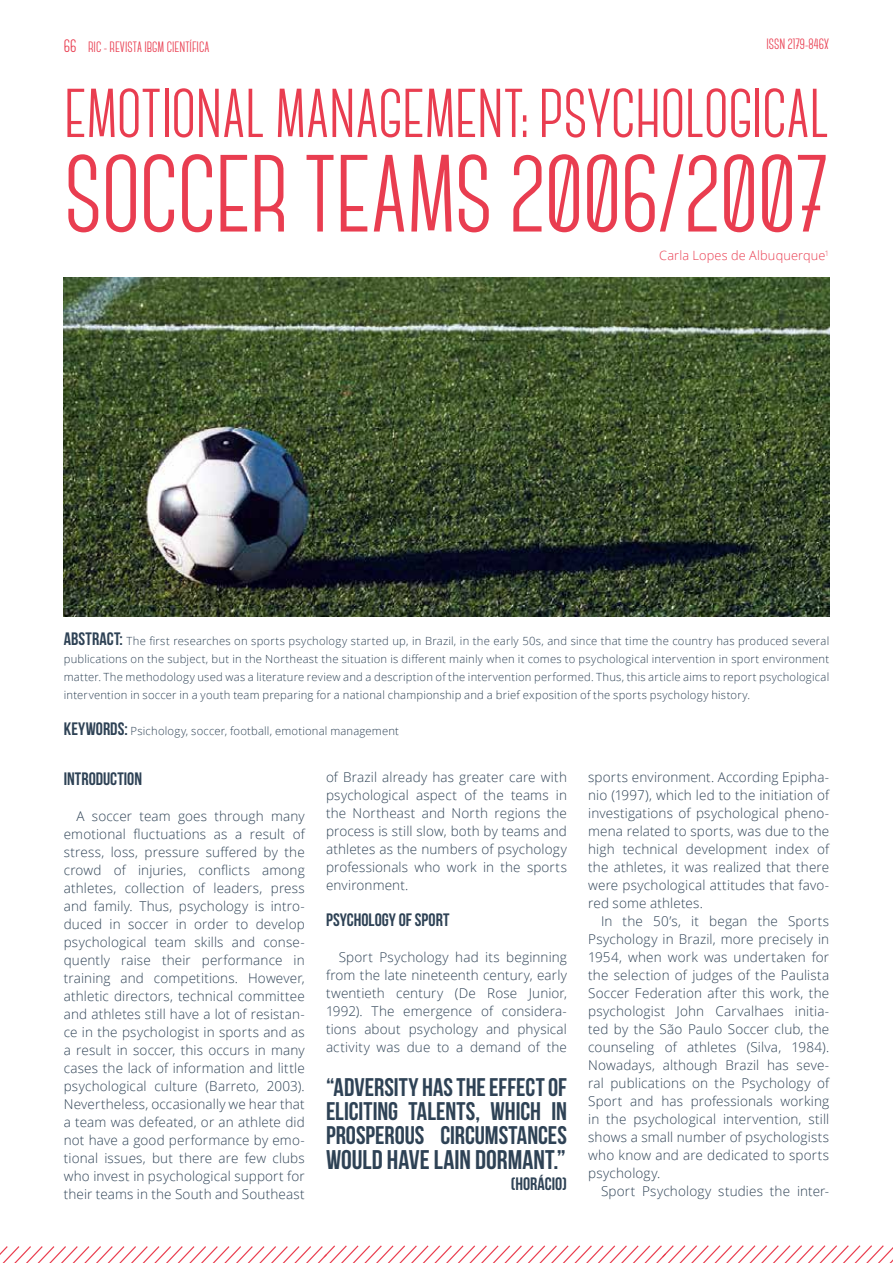
<style>
.page{position:relative;width:893px;height:1263px;background:#fff}
.page>*{position:absolute;margin:0;border:0;box-sizing:border-box;transform-origin:0 0}
.t1{font:700 109.5px "Canter";letter-spacing:-.015em;color:#e93d50}
.t2{font:700 69px "Canter";letter-spacing:-.01em;color:#e93d50}
.t3{font:27px "Bebas Neue";color:#2e4255}
.t4{font:25.5px/24px "Bebas Neue";color:#2e4255;text-align:justify}
.t5{font:18px "Bebas Neue";color:#2e4255}
.t6{font:700 15px "Canter";color:#e93d50}
.t7{font:300 13.5px/18px "Open Sans";letter-spacing:.01em;color:#2e4255;text-align:justify}
.t8{font:300 12.75px "Open Sans";letter-spacing:.015em;color:#e93d50}
.t9{font:300 11.25px/18px "Open Sans";letter-spacing:.02em;color:#2e4255;text-align:justify}
.s1{font-size:18px}
.s2{font-family:"Bebas Neue";font-weight:400;font-size:18px}
</style>
<div class="page">
<img style="left:64px;top:278px;width:765px;height:338px">
<svg style="left:0;top:1245px;width:893px;height:18px"></svg>
<p class="t6" style="left:64px;top:39px;width:147px"><span class="s1">66</span> RIC - REVISTA IBGM CIENTÍFICA</p>
<p class="t6" style="left:766px;top:37px;width:64px">ISSN 2179-846X</p>
<h2 class="t2" style="left:64px;top:79px;width:767px">EMOTIONAL MANAGEMENT: PSYCHOLOGICAL</h2>
<h1 class="t1" style="left:64px;top:140px;width:767px">SOCCER TEAMS 2006/2007</h1>
<p class="t8" style="left:659px;top:247px;width:171px">Carla Lopes de Albuquerque<sup>1</sup></p>
<p class="t9" style="left:64px;top:631px;width:767px"><span class="s2">ABSTRACT:</span> The first researches on sports psychology started up, in Brazil, in the early 50s, and since that time the country has produced several publications on the subject, but in the Northeast the situation is different mainly when it comes to psychological intervention in sport environment matter. The methodology used was a literature review and a description of the intervention performed. Thus, this article aims to report psychological intervention in soccer in a youth team preparing for a national championship and a brief exposition of the sports psychology history.</p>
<p class="t9" style="left:64px;top:721px;width:337px"><span class="s2">KEYWORDS:</span> Psichology, soccer, football, emotional management</p>
<p class="t7" style="left:326px;top:767px;width:242px">of Brazil already has greater care with psychological aspect of the teams in the Northeast and North regions the process is still slow, both by teams and athletes as the numbers of psychology professionals who work in the sports environment.</p>
<h3 class="t5" style="left:326px;top:910px;width:125px">PSYCHOLOGY OF SPORT</h3>
<p class="t7" style="left:326px;top:947px;width:242px;text-indent:13px">Sport Psychology had its beginning from the late nineteenth century, early twentieth century (De Rose Junior, 1992). The emergence of considera&shy;tions about psychology and physical activity was due to a demand of the</p>
<h3 class="t4" style="left:326px;top:1074px;width:242px">“ADVERSITY HAS THE EFFECT OF ELICITING TALENTS, WHICH IN PROSPEROUS CIRCUMSTANCES</h3>
<h3 class="t3" style="left:326px;top:1145px;width:241px">WOULD HAVE LAIN DORMANT.”</h3>
<h3 class="t5" style="left:511px;top:1174px;width:58px">(HORÁCIO)</h3>
<p class="t7" style="left:588px;top:767px;width:242px">sports environment. According Epipha&shy;nio (1997), which led to the initiation of investigations of psychological pheno&shy;mena related to sports, was due to the high technical development index of the athletes, it was realized that there were psychological attitudes that favo&shy;red some athletes.</p>
<p class="t7" style="left:588px;top:911px;width:242px;text-indent:13px">In the 50’s, it began the Sports Psychology in Brazil, more precisely in 1954, when work was undertaken for the selection of judges of the Paulista Soccer Federation after this work, the psychologist John Carvalhaes initia&shy;ted by the São Paulo Soccer club, the counseling of athletes (Silva, 1984).<br>Nowadays, although Brazil has seve&shy;ral publications on the Psychology of Sport and has professionals working in the psychological intervention, still shows a small number of psychologists who know and are dedicated to sports psychology.</p>
<p class="t7" style="left:601px;top:1181px;width:230px">Sport Psychology studies the inter-</p>
<h3 class="t5" style="left:64px;top:769px;width:80px">INTRODUCTION</h3>
<p class="t7" style="left:64px;top:807px;width:242px;text-indent:13px">A soccer team goes through many emotional fluctuations as a result of stress, loss, pressure suffered by the crowd of injuries, conflicts among athletes, collection of leaders, press and family. Thus, psychology is intro&shy;duced in soccer in order to develop psychological team skills and conse&shy;quently raise their performance in training and competitions. However, athletic directors, technical committee and athletes still have a lot of resistan&shy;ce in the psychologist in sports and as a result in soccer, this occurs in many cases the lack of information and little psychological culture (Barreto, 2003).<br>Nevertheless, occasionally we hear that a team was defeated, or an athlete did not have a good performance by emo&shy;tional issues, but there are few clubs who invest in psychological support for their teams in the South and Southeast</p>
</div>
